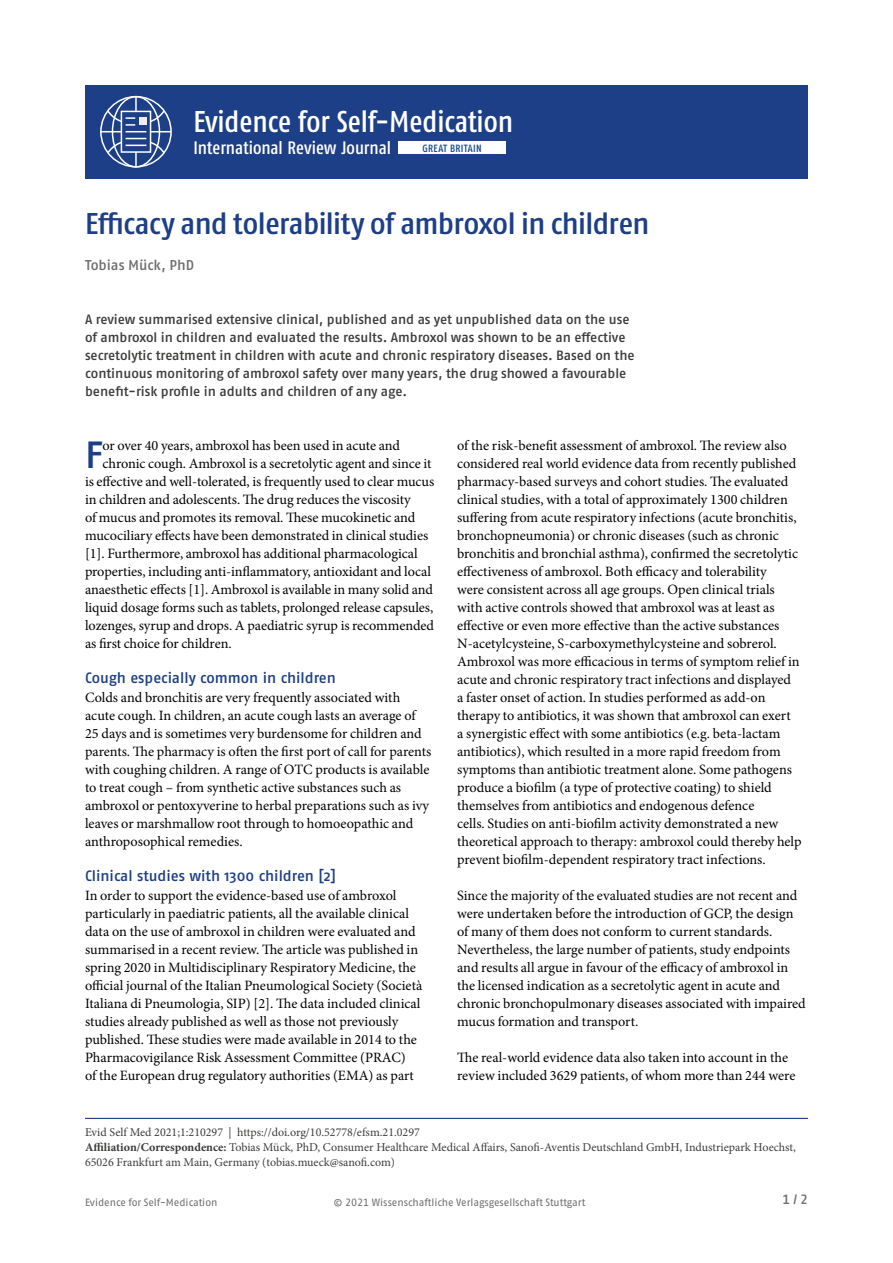
<style>
.page{position:relative;width:893px;height:1263px;background:#fff}
.page>*{position:absolute;margin:0;border:0;box-sizing:border-box;transform-origin:0 0}
.t1{font:500 37.8px "Fago Pro";color:#1d3f87}
.t2{font:500 condensed 30px "Fago Pro";letter-spacing:-.015em;color:#1d3f87;scale:1.1 1}
.t3{font:500 condensed 30px "Fago Pro";color:#fff}
.t4{font:500 condensed 18px "Fago Pro";color:#fff}
.t5{font:500 15px "Fago Pro";color:#1d3f87}
.t6{font:14.25px/18px "Minion Pro";letter-spacing:-.005em;color:#000}
.t7{font:500 14.25px "Fago Pro";letter-spacing:-.005em;color:#706f6f}
.t8{font:500 13.5px/18px "Fago Pro";letter-spacing:-.005em;color:#3c3c3b}
.t9{font:500 13.5px "Fago Pro";color:#706f6f}
.t10{font:12px/15px "Minion Pro";color:#3c3c3b}
.t11{font:10.5px "Fago Pro";letter-spacing:-.005em;color:#706f6f}
.t12{font:500 condensed 10.5px "Fago Pro";letter-spacing:.025em;color:#0e468f}
.s1{font-weight:700}
</style>
<div class="page">
<div style="left:85px;top:85px;width:723px;height:94px;background:#1d3f87"></div>
<div style="left:100px;top:96px;width:72px;height:72px;border:2px solid #fff;border-radius:50%"></div>
<div style="left:112px;top:96px;width:48px;height:72px;border:2px solid #fff;border-radius:50%"></div>
<hr style="left:100px;top:131px;width:71px;height:1px;background:#fff">
<hr style="left:135px;top:96px;width:2px;height:72px;background:#fff">
<svg style="left:121px;top:132px;width:30px;height:6px"></svg>
<svg style="left:106px;top:138px;width:60px;height:17px"></svg>
<svg style="left:106px;top:109px;width:60px;height:23px"></svg>
<hr style="left:85px;top:1118px;width:723px;height:1px;background:#1d3f87">
<div style="left:398px;top:141px;width:107px;height:13px;background:#fff"></div>
<h2 class="t3" style="left:193px;top:103px;width:321px">Evidence for Self-Medication</h2>
<p class="t4" style="left:193px;top:137px;width:199px">International Review Journal</p>
<p class="t12" style="left:422px;top:142px;width:61px">GREAT BRITAIN</p>
<h2 class="t2" style="left:85px;top:206px;width:515px">Efficacy and tolerability of ambroxol in children</h2>
<p class="t7" style="left:85px;top:256px;width:111px">Tobias Mück, PhD</p>
<p class="t8" style="left:85px;top:310px;width:551px">A review summarised extensive clinical, published and as yet unpublished data on the use of ambroxol in children and evaluated the results. Ambroxol was shown to be an effective secretolytic treatment in children with acute and chronic respiratory diseases. Based on the continuous monitoring of ambroxol safety over many years, the drug showed a favourable benefit-risk profile in adults and children of any age.</p>
<h1 class="t1" style="left:85px;top:432px;width:19px">F</h1>
<p class="t6" style="left:103px;top:437px;width:299px">or over 40 years, ambroxol has been used in acute and</p>
<p class="t6" style="left:103px;top:455px;width:330px">chronic cough. Ambroxol is a secretolytic agent and since it</p>
<p class="t6" style="left:85px;top:473px;width:351px">is effective and well-tolerated, is frequently used to clear mucus</p>
<p class="t6" style="left:85px;top:491px;width:327px">in children and adolescents. The drug reduces the viscosity</p>
<p class="t6" style="left:85px;top:509px;width:332px">of mucus and promotes its removal. These mucokinetic and</p>
<p class="t6" style="left:85px;top:527px;width:345px">mucociliary effects have been demonstrated in clinical studies</p>
<p class="t6" style="left:85px;top:545px;width:334px">[1]. Furthermore, ambroxol has additional pharmacological</p>
<p class="t6" style="left:85px;top:563px;width:347px">properties, including anti-inflammatory, antioxidant and local</p>
<p class="t6" style="left:85px;top:581px;width:350px">anaesthetic effects [1]. Ambroxol is available in many solid and</p>
<p class="t6" style="left:85px;top:598px;width:350px">liquid dosage forms such as tablets, prolonged release capsules,</p>
<p class="t6" style="left:85px;top:616px;width:351px">lozenges, syrup and drops. A paediatric syrup is recommended</p>
<p class="t6" style="left:85px;top:634px;width:148px">as first choice for children.</p>
<p class="t5" style="left:85px;top:669px;width:252px">Cough especially common in children</p>
<p class="t6" style="left:85px;top:689px;width:348px">Colds and bronchitis are very frequently associated with acute cough. In children, an acute cough lasts an average of 25 days and is sometimes very burdensome for children and parents. The pharmacy is often the first port of call for parents with coughing children. A range of OTC products is available to treat cough – from synthetic active substances such as ambroxol or pentoxyverine to herbal preparations such as ivy leaves or marshmallow root through to homoeopathic and anthroposophical remedies.</p>
<p class="t5" style="left:85px;top:867px;width:252px">Clinical studies with 1300 children [2]</p>
<p class="t6" style="left:85px;top:887px;width:339px">In order to support the evidence-based use of ambroxol particularly in paediatric patients, all the available clinical data on the use of ambroxol in children were evaluated and summarised in a recent review. The article was published in spring 2020 in Multidisciplinary Respiratory Medicine, the official journal of the Italian Pneumological Society (Società Italiana di Pneumologia, SIP) [2]. The data included clinical studies already published as well as those not previously published. These studies were made available in 2014 to the Pharmacovigilance Risk Assessment Committee (PRAC)<br>of the European drug regulatory authorities (EMA) as part</p>
<p class="t6" style="left:457px;top:436px;width:346px">of the risk-benefit assessment of ambroxol. The review also considered real world evidence data from recently published pharmacy-based surveys and cohort studies. The evaluated clinical studies, with a total of approximately 1300 children suffering from acute respiratory infections (acute bronchitis, bronchopneumonia) or chronic diseases (such as chronic bronchitis and bronchial asthma), confirmed the secretolytic effectiveness of ambroxol. Both efficacy and tolerability<br>were consistent across all age groups. Open clinical trials with active controls showed that ambroxol was at least as effective or even more effective than the active substances N-acetylcysteine, S-carboxymethylcysteine and sobrerol.<br>Ambroxol was more efficacious in terms of symptom relief in acute and chronic respiratory tract infections and displayed<br>a faster onset of action. In studies performed as add-on therapy to antibiotics, it was shown that ambroxol can exert<br>a synergistic effect with some antibiotics (e.g. beta-lactam antibiotics), which resulted in a more rapid freedom from symptoms than antibiotic treatment alone. Some pathogens produce a biofilm (a type of protective coating) to shield themselves from antibiotics and endogenous defence<br>cells. Studies on anti-biofilm activity demonstrated a new theoretical approach to therapy: ambroxol could thereby help prevent biofilm-dependent respiratory tract infections.</p>
<p class="t6" style="left:457px;top:886px;width:350px">Since the majority of the evaluated studies are not recent and were undertaken before the introduction of GCP, the design of many of them does not conform to current standards.<br>Nevertheless, the large number of patients, study endpoints and results all argue in favour of the efficacy of ambroxol in the licensed indication as a secretolytic agent in acute and chronic bronchopulmonary diseases associated with impaired mucus formation and transport.</p>
<p class="t6" style="left:457px;top:1048px;width:340px">The real-world evidence data also taken into account in the review included 3629 patients, of whom more than 244 were</p>
<p class="t10" style="left:85px;top:1125px;width:712px">Evid Self Med 2021;1:210297 | https://doi.org/10.52778/efsm.21.0297<br><span class="s1">Affiliation/Correspondence:</span> Tobias Mück, PhD, Consumer Healthcare Medical Affairs, Sanofi-Aventis Deutschland GmbH, Industriepark Hoechst,<br>65026 Frankfurt am Main, Germany (tobias.mueck@sanofi.com)</p>
<p class="t11" style="left:85px;top:1196px;width:134px">Evidence for Self-Medication</p>
<p class="t11" style="left:334px;top:1196px;width:253px">© 2021 Wissenschaftliche Verlagsgesellschaft Stuttgart</p>
<p class="t9" style="left:782px;top:1191px;width:27px">1 / 2</p>
</div>
